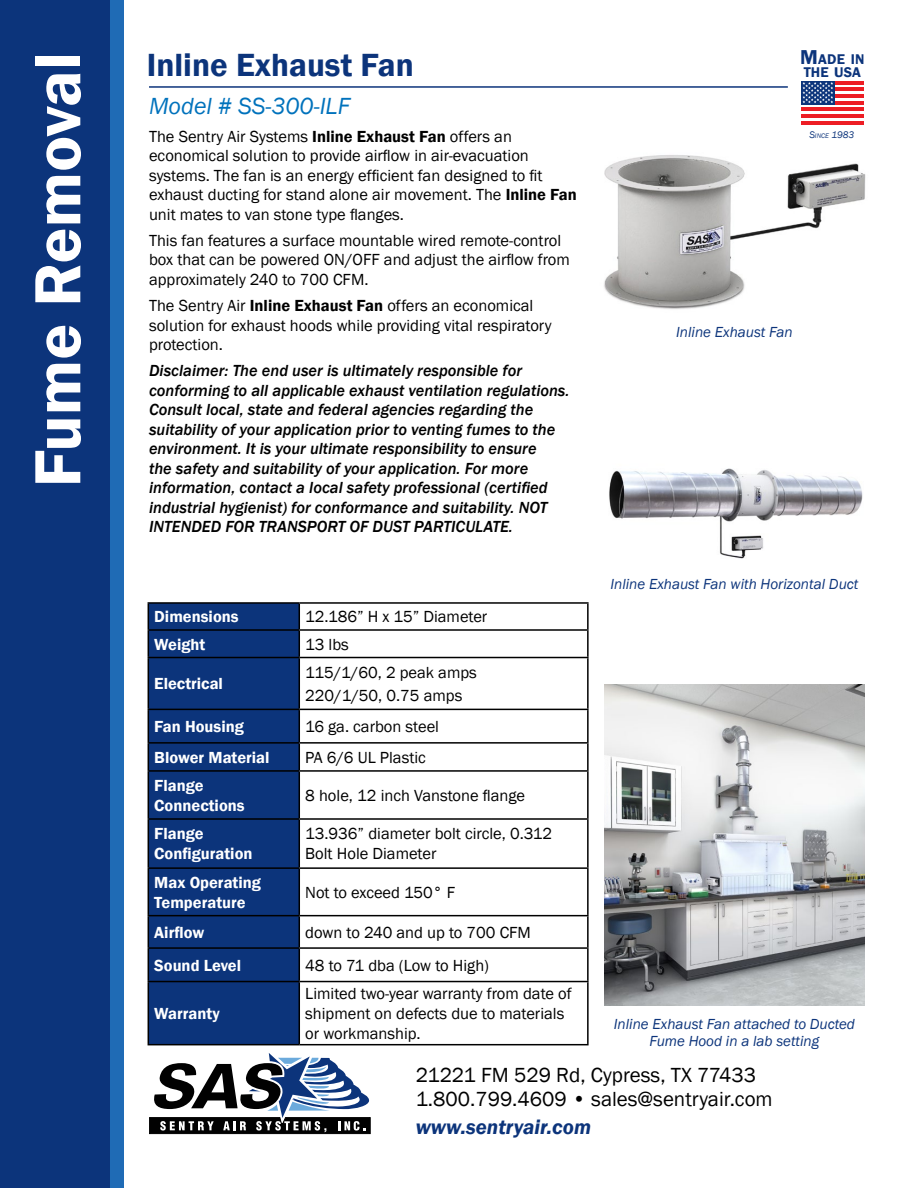
<style>
.page{position:relative;width:918px;height:1188px;background:#fff}
.page>*{position:absolute;margin:0;border:0;box-sizing:border-box;transform-origin:0 0}
.t1{font:600 67.5px "Franklin Gothic";color:#fff}
.t2{font:600 33px "Franklin Gothic";color:#0c347b}
.t3{font:italic 24px "Franklin Gothic";color:#0072bc}
.t4{font:21px/24px "Franklin Gothic";color:#000}
.t5{font:italic 600 21px "Franklin Gothic";color:#0c347b}
.t6{font:16.5px/19.5px "Franklin Gothic";color:#000}
.t7{font:italic 500 16.5px/19.5px "Franklin Gothic";color:#000}
.t8{font:600 16.5px/19.8px "Franklin Gothic";color:#fff}
.t9{font:italic 15px/16.5px "Franklin Gothic";color:#0c347b;text-align:center}
.t10{font:600 14.4px/12.8px "Franklin Gothic";letter-spacing:.01em;color:#0c347b}
.t11{font:italic 9.9px "Franklin Gothic";color:#0c347b}
.s1{font-size:20.7px}
.s2{font-weight:600}
.s3{font-size:6.9px}
</style>
<div class="page">
<img style="left:604px;top:155px;width:262px;height:154px">
<img style="left:609px;top:468px;width:254px;height:91px">
<img style="left:605px;top:685px;width:259px;height:320px">
<div style="left:0;top:0;width:110px;height:1188px;background:#0c347b"></div>
<div style="left:110px;top:0;width:14px;height:1188px;background:#1f6bb5"></div>
<svg style="left:149px;top:1053px;width:222px;height:82px"></svg>
<svg style="left:801px;top:84px;width:63px;height:38px"></svg>
<hr style="left:835px;top:81px;width:29px;height:3px;background:#ed1d24">
<hr style="left:835px;top:88px;width:29px;height:3px;background:#ed1d24">
<hr style="left:835px;top:94px;width:29px;height:4px;background:#ed1d24">
<hr style="left:835px;top:101px;width:29px;height:3px;background:#ed1d24">
<hr style="left:801px;top:107px;width:63px;height:4px;background:#ed1d24">
<hr style="left:801px;top:115px;width:63px;height:3px;background:#ed1d24">
<hr style="left:801px;top:122px;width:63px;height:3px;background:#ed1d24">
<div style="left:801px;top:81px;width:34px;height:23px;background:#0c347b"></div>
<svg style="left:803px;top:82px;width:30px;height:21px"></svg>
<hr style="left:149px;top:86px;width:639px;height:2px;background:#0c347b">
<div style="left:149px;top:604px;width:150px;height:440px;background:#0c347b"></div>
<hr style="left:148px;top:602px;width:151px;height:2px;background:#000">
<hr style="left:299px;top:602px;width:290px;height:2px;background:#000">
<hr style="left:587px;top:604px;width:2px;height:25px;background:#000">
<hr style="left:148px;top:629px;width:151px;height:2px;background:#000">
<svg style="left:148px;top:604px;width:1px;height:53px"></svg>
<hr style="left:299px;top:629px;width:290px;height:2px;background:#000">
<svg style="left:299px;top:604px;width:1px;height:53px"></svg>
<hr style="left:587px;top:631px;width:2px;height:26px;background:#000">
<hr style="left:148px;top:657px;width:151px;height:1px;background:#000">
<hr style="left:148px;top:658px;width:1px;height:51px;background:#000">
<hr style="left:299px;top:657px;width:290px;height:1px;background:#000">
<hr style="left:299px;top:658px;width:1px;height:51px;background:#000">
<hr style="left:587px;top:658px;width:2px;height:51px;background:#000">
<hr style="left:148px;top:709px;width:151px;height:1px;background:#000">
<hr style="left:148px;top:710px;width:1px;height:32px;background:#000">
<hr style="left:299px;top:709px;width:290px;height:1px;background:#000">
<hr style="left:299px;top:710px;width:1px;height:32px;background:#000">
<hr style="left:587px;top:710px;width:2px;height:32px;background:#000">
<hr style="left:148px;top:742px;width:151px;height:2px;background:#000">
<svg style="left:148px;top:744px;width:1px;height:26px"></svg>
<hr style="left:299px;top:742px;width:290px;height:2px;background:#000">
<svg style="left:299px;top:744px;width:1px;height:26px"></svg>
<hr style="left:587px;top:744px;width:2px;height:26px;background:#000">
<hr style="left:148px;top:770px;width:151px;height:2px;background:#000">
<hr style="left:148px;top:772px;width:1px;height:46px;background:#000">
<hr style="left:299px;top:770px;width:290px;height:2px;background:#000">
<hr style="left:299px;top:772px;width:1px;height:46px;background:#000">
<hr style="left:587px;top:772px;width:2px;height:46px;background:#000">
<hr style="left:148px;top:818px;width:151px;height:2px;background:#000">
<hr style="left:148px;top:820px;width:1px;height:47px;background:#000">
<hr style="left:299px;top:818px;width:290px;height:2px;background:#000">
<hr style="left:299px;top:820px;width:1px;height:47px;background:#000">
<hr style="left:587px;top:820px;width:2px;height:47px;background:#000">
<hr style="left:148px;top:867px;width:151px;height:2px;background:#000">
<hr style="left:148px;top:869px;width:1px;height:46px;background:#000">
<hr style="left:299px;top:867px;width:290px;height:2px;background:#000">
<hr style="left:299px;top:869px;width:1px;height:46px;background:#000">
<hr style="left:587px;top:869px;width:2px;height:46px;background:#000">
<hr style="left:148px;top:915px;width:151px;height:1px;background:#000">
<hr style="left:148px;top:916px;width:1px;height:31px;background:#000">
<hr style="left:299px;top:915px;width:290px;height:1px;background:#000">
<hr style="left:299px;top:916px;width:1px;height:31px;background:#000">
<hr style="left:587px;top:916px;width:2px;height:31px;background:#000">
<hr style="left:148px;top:947px;width:151px;height:2px;background:#000">
<hr style="left:148px;top:949px;width:1px;height:32px;background:#000">
<hr style="left:299px;top:947px;width:290px;height:2px;background:#000">
<hr style="left:299px;top:949px;width:1px;height:32px;background:#000">
<hr style="left:587px;top:949px;width:2px;height:32px;background:#000">
<hr style="left:148px;top:981px;width:151px;height:1px;background:#000">
<hr style="left:148px;top:982px;width:1px;height:62px;background:#000">
<hr style="left:299px;top:981px;width:290px;height:1px;background:#000">
<hr style="left:299px;top:982px;width:1px;height:62px;background:#000">
<hr style="left:587px;top:982px;width:2px;height:62px;background:#000">
<hr style="left:148px;top:1044px;width:151px;height:1px;background:#000">
<hr style="left:299px;top:1044px;width:290px;height:1px;background:#000">
<h1 class="t1" style="left:16px;top:487px;width:436px;rotate:-90deg">Fume Removal</h1>
<p class="t10" style="left:800px;top:53px;width:66px"><span class="s1">M</span>ADE IN<br>THE USA</p>
<h2 class="t2" style="left:147px;top:45px;width:269px">Inline Exhaust Fan</h2>
<h3 class="t3" style="left:149px;top:91px;width:203px">Model # SS-300-ILF</h3>
<p class="t6" style="left:149px;top:127px;width:429px">The Sentry Air Systems <span class="s2">Inline Exhaust Fan</span> offers an economical solution to provide airflow in air-evacuation systems. The fan is an energy efficient fan designed to fit exhaust ducting for stand alone air movement. The <span class="s2">Inline Fan </span>unit mates to van stone type flanges.</p>
<p class="t6" style="left:149px;top:231px;width:422px">This fan features a surface mountable wired remote-control box that can be powered ON/OFF and adjust the airflow from approximately 240 to 700 CFM.</p>
<p class="t6" style="left:149px;top:296px;width:404px">The Sentry Air <span class="s2">Inline Exhaust Fan</span> offers an economical solution for exhaust hoods while providing vital respiratory protection.</p>
<p class="t7" style="left:149px;top:361px;width:422px">Disclaimer: The end user is ultimately responsible for conforming to all applicable exhaust ventilation regulations.<br>Consult local, state and federal agencies regarding the suitability of your application prior to venting fumes to the environment. It is your ultimate responsibility to ensure<br>the safety and suitability of your application. For more information, contact a local safety professional (certified industrial hygienist) for conformance and suitability. NOT INTENDED FOR TRANSPORT OF DUST PARTICULATE.</p>
<p class="t11" style="left:809px;top:129px;width:47px">S<span class="s3">INCE</span> 1983</p>
<p class="t9" style="left:676px;top:324px;width:118px">Inline Exhaust Fan</p>
<p class="t8" style="left:154px;top:607px;width:86px">Dimensions</p>
<p class="t6" style="left:305px;top:607px;width:184px">12.186” H x 15” Diameter</p>
<p class="t8" style="left:154px;top:634px;width:53px">Weight</p>
<p class="t6" style="left:305px;top:635px;width:45px">13 lbs</p>
<p class="t8" style="left:154px;top:674px;width:70px">Electrical</p>
<p class="t6" style="left:305px;top:661px;width:173px;line-height:23.1px">115/1/60, 2 peak amps<br>220/1/50, 0.75 amps</p>
<p class="t8" style="left:154px;top:717px;width:91px">Fan Housing</p>
<p class="t6" style="left:305px;top:717px;width:135px">16 ga. carbon steel</p>
<p class="t8" style="left:154px;top:747px;width:117px">Blower Material</p>
<p class="t6" style="left:305px;top:748px;width:122px">PA 6/6 UL Plastic</p>
<p class="t8" style="left:154px;top:776px;width:92px">Flange<br>Connections</p>
<p class="t6" style="left:305px;top:786px;width:221px">8 hole, 12 inch Vanstone flange</p>
<p class="t8" style="left:154px;top:824px;width:100px">Flange<br>Configuration</p>
<p class="t6" style="left:305px;top:824px;width:248px">13.936” diameter bolt circle, 0.312<br>Bolt Hole Diameter</p>
<p class="t8" style="left:154px;top:873px;width:108px">Max Operating<br>Temperature</p>
<p class="t6" style="left:305px;top:883px;width:151px">Not to exceed 150° F</p>
<p class="t8" style="left:154px;top:922px;width:51px">Airflow</p>
<p class="t6" style="left:305px;top:923px;width:227px">down to 240 and up to 700 CFM</p>
<p class="t8" style="left:154px;top:955px;width:88px">Sound Level</p>
<p class="t6" style="left:305px;top:956px;width:185px">48 to 71 dba (Low to High)</p>
<p class="t8" style="left:154px;top:1004px;width:67px">Warranty</p>
<p class="t6" style="left:305px;top:984px;width:268px">Limited two-year warranty from date of shipment on defects due to materials or workmanship.</p>
<p class="t9" style="left:610px;top:576px;width:250px">Inline Exhaust Fan with Horizontal Duct</p>
<p class="t9" style="left:614px;top:1016px;width:243px">Inline Exhaust Fan attached to Ducted<br>Fume Hood in a lab setting</p>
<p class="t4" style="left:416px;top:1064px;width:358px">21221 FM 529 Rd, Cypress, TX 77433<br>1.800.799.4609 • sales@sentryair.com</p>
<p class="t5" style="left:416px;top:1113px;width:177px">www.sentryair.com</p>
</div>
